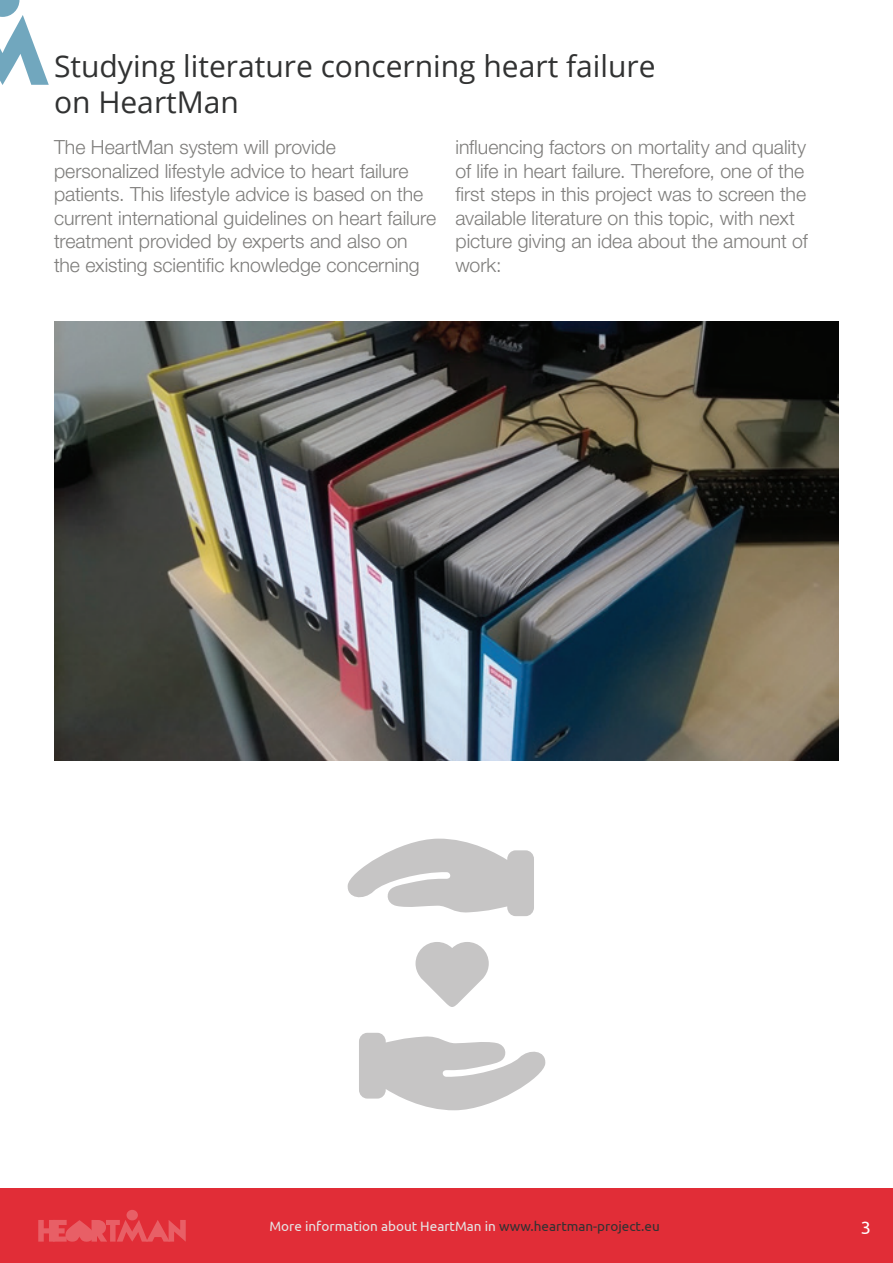
<style>
.page{position:relative;width:893px;height:1263px;background:#fff}
.page>*{position:absolute;margin:0;border:0;box-sizing:border-box;transform-origin:0 0}
.t1{font:30px/36px "Open Sans";color:#313232}
.t2{font:300 19.5px/23.4px "Helvetica Neue LT Std";color:#7e7d7b}
.t3{font:18px "Ubuntu";color:#fff}
.t4{font:13.5px "Ubuntu";color:#e5e5e5}
.s1{color:#313232}
</style>
<div class="page">
<div style="left:0;top:1188px;width:893px;height:75px;background:#e12d37"></div>
<svg style="left:38px;top:1220px;width:148px;height:22px"></svg>
<div style="left:127px;top:1210px;width:11px;height:10px;background:#e85f66;border-radius:50%"></div>
<svg style="left:0;top:0;width:49px;height:85px"></svg>
<img style="left:54px;top:322px;width:785px;height:439px">
<svg style="left:347px;top:838px;width:187px;height:78px"></svg>
<svg style="left:415px;top:942px;width:74px;height:65px"></svg>
<svg style="left:359px;top:1033px;width:187px;height:78px"></svg>
<h1 class="t1" style="left:54px;top:47px;width:603px">Studying literature concerning heart failure on HeartMan</h1>
<p class="t2" style="left:54px;top:135px;width:384px">The HeartMan system will provide personalized lifestyle advice to heart failure patients. This lifestyle advice is based on the current international guidelines on heart failure treatment provided by experts and also on the existing scientific knowledge concerning</p>
<p class="t2" style="left:455px;top:135px;width:354px">influencing factors on mortality and quality of life in heart failure. Therefore, one of the first steps in this project was to screen the available literature on this topic, with next picture giving an idea about the amount of work:</p>
<p class="t4" style="left:270px;top:1218px;width:392px">More information about HeartMan in <span class="s1">www.heartman-project.eu</span></p>
<p class="t3" style="left:861px;top:1217px;width:12px">3</p>
</div>
